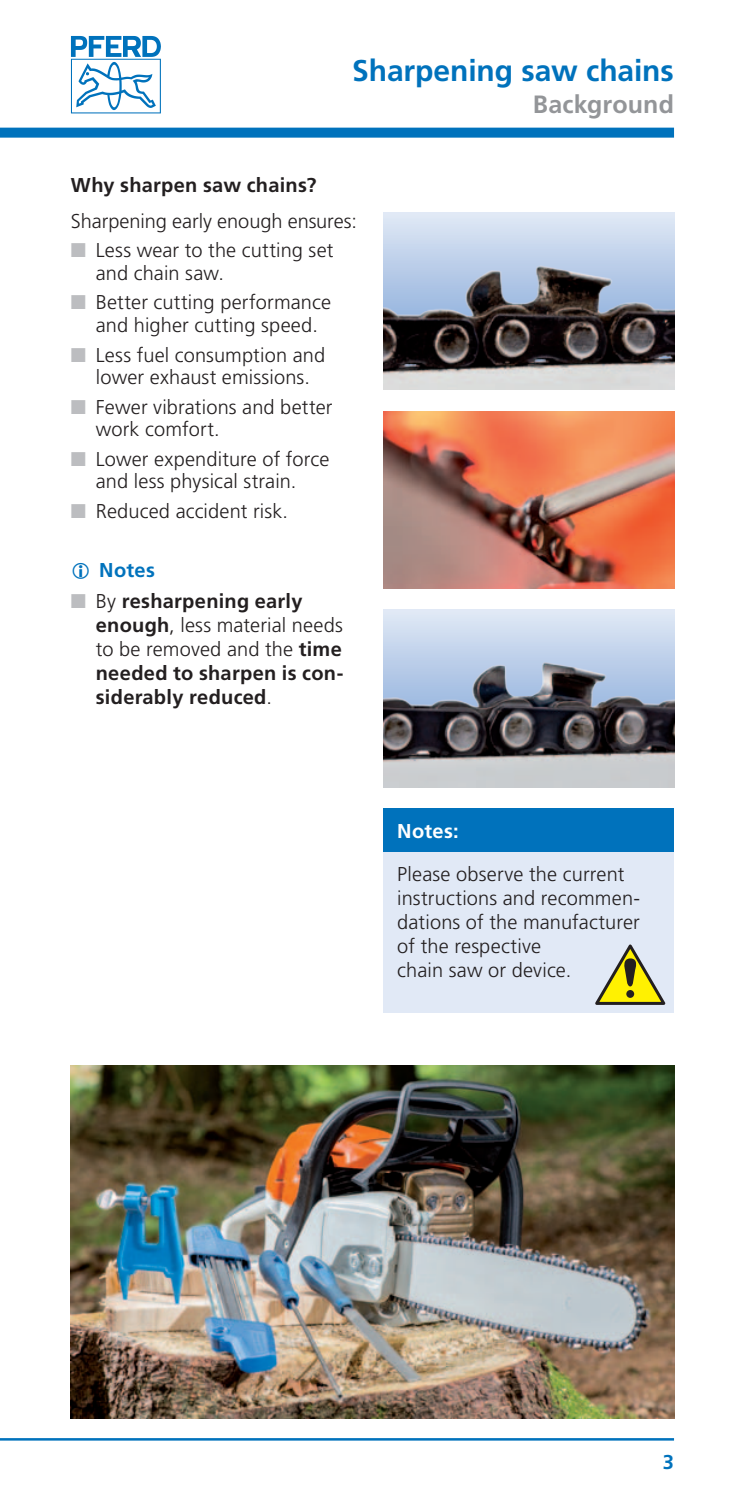
<style>
.page{position:relative;width:745px;height:1489px;background:#fff}
.page>*{position:absolute;margin:0;border:0;box-sizing:border-box;transform-origin:0 0}
.t1{font:700 30px "Frutiger LT Pro";letter-spacing:-.005em;color:#0072bc}
.t2{font:700 25px "Frutiger LT Pro";letter-spacing:.005em;color:#939598}
.t3{font:300 20px/22.5px "Frutiger LT Pro";letter-spacing:.005em;color:#231f20}
.t4{font:700 20px/24px "Frutiger LT Pro";letter-spacing:.015em;color:#231f20}
.t5{font:700 20px "Frutiger LT Pro";letter-spacing:.015em;color:#0072bc}
.t6{font:700 20px "Frutiger LT Pro";letter-spacing:.015em;color:#fff}
.s1{color:#bcbdc0}
.s2{font-weight:300}
</style>
<div class="page">
<hr style="left:0;top:1437px;width:673px;height:3px;background:#0072bc">
<div style="left:0;top:128px;width:673px;height:10px;background:#0072bc"></div>
<svg style="left:71px;top:36px;width:90px;height:77px"></svg>
<img style="left:71px;top:1065px;width:602px;height:352px">
<img style="left:383px;top:411px;width:290px;height:177px">
<img style="left:383px;top:609px;width:290px;height:178px">
<img style="left:383px;top:213px;width:290px;height:177px">
<div style="left:383px;top:808px;width:290px;height:205px;background:#e1e9f6"></div>
<div style="left:383px;top:808px;width:290px;height:43px;background:#0072bc"></div>
<svg style="left:595px;top:944px;width:70px;height:60px"></svg>
<h1 class="t1" style="left:352px;top:53px;width:323px">Sharpening saw chains</h1>
<p class="t2" style="left:532px;top:90px;width:143px">Background</p>
<p class="t4" style="left:71px;top:173px;width:247px">Why sharpen saw chains?</p>
<p class="t3" style="left:71px;top:210px;width:287px">Sharpening early enough ensures:</p>
<p class="t3" style="left:96px;top:239px;width:239px;text-indent:-25px"><span class="s1">■</span> Less wear to the cutting set and chain saw.</p>
<p class="t3" style="left:71px;top:291px;width:261px;text-align:center"><span class="s1">■</span> Better cutting performance and higher cutting speed.</p>
<p class="t3" style="left:71px;top:343px;width:256px;text-align:center"><span class="s1">■</span> Less fuel consumption and lower exhaust emissions.</p>
<p class="t3" style="left:96px;top:395px;width:238px;text-indent:-25px"><span class="s1">■</span> Fewer vibrations and better work comfort.</p>
<p class="t3" style="left:71px;top:447px;width:260px;text-align:center"><span class="s1">■</span> Lower expenditure of force and less physical strain.</p>
<p class="t3" style="left:71px;top:500px;width:218px"><span class="s1">■</span> Reduced accident risk.</p>
<p class="t5" style="left:99px;top:558px;width:57px">Notes</p>
<p class="t4" style="left:96px;top:589px;width:249px;text-indent:-25px"><span class="s1">■</span> <span class="s2">By</span> resharpening early enough<span class="s2">, less material needs to be removed and the</span> time needed to sharpen is con&shy;siderably reduced<span class="s2">.</span></p>
<p class="t6" style="left:397px;top:818px;width:63px">Notes:</p>
<p class="t3" style="left:397px;top:862px;width:244px;line-height:24px">Please observe the current instructions and recommen&shy;dations of the manufacturer of the respective<br>chain saw or device.</p>
<p class="t5" style="left:662px;top:1449px;width:13px">3</p>
</div>
